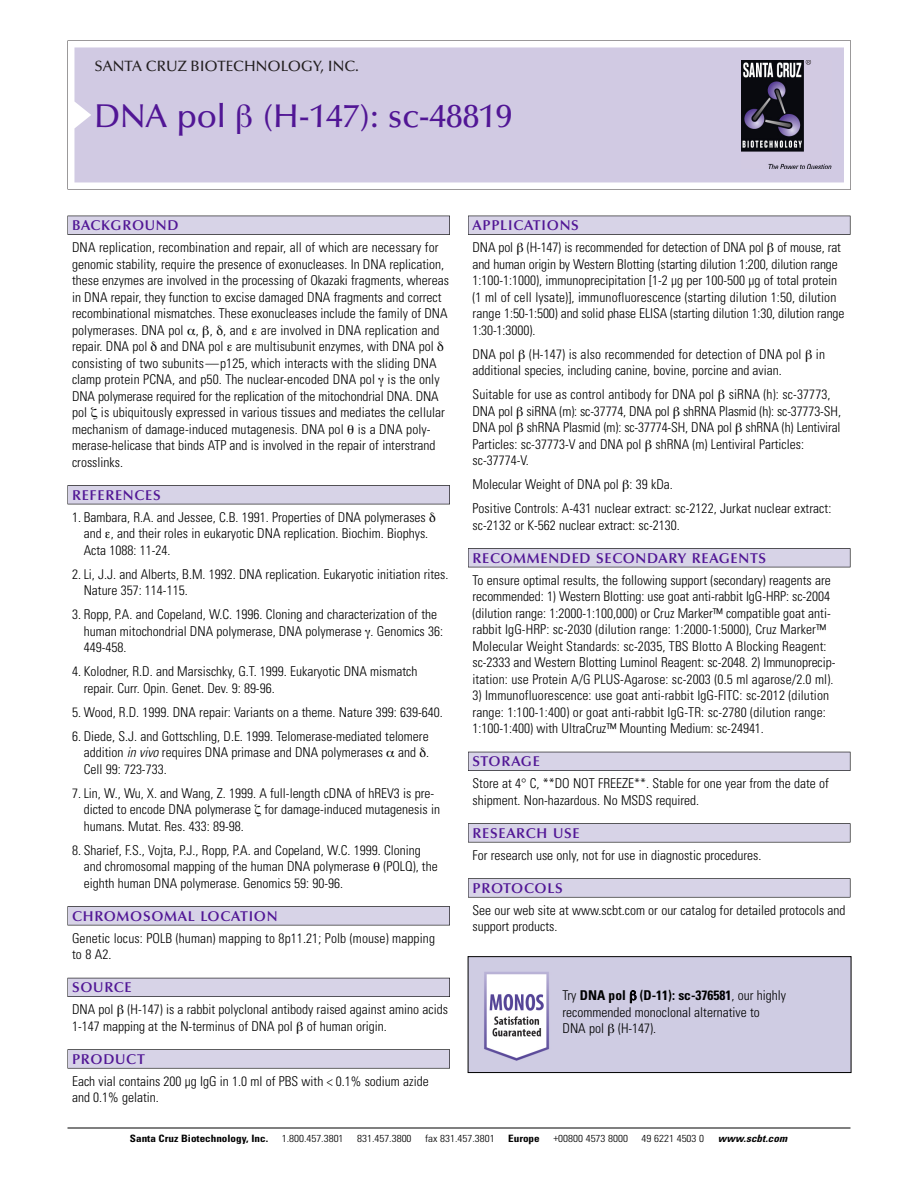
<style>
.page{position:relative;width:918px;height:1188px;background:#fff}
.page>*{position:absolute;margin:0;border:0;box-sizing:border-box;transform-origin:0 0}
.t1{font:500 33px "Optima";color:#511695}
.t2{font:500 15px "Optima";color:#231f20}
.t3{font:600 14.25px "Optima";letter-spacing:.05em;color:#511695}
.t4{font:300 condensed 13.5px/16.5px "Univers";color:#000}
.t5{font:300 condensed 10.2px "Univers";color:#000;scale:1.1 1}
.t6{font:700 condensed 10.2px "Univers";color:#000;scale:1.1 1}
.t7{font:italic 700 condensed 10.2px "Univers";letter-spacing:.005em;color:#000;scale:1.1 1}
.s1{font-style:italic}
.s2{font-weight:700}
</style>
<div class="page">
<svg style="left:68px;top:40px;width:783px;height:149px"></svg>
<div style="left:74px;top:47px;width:770px;height:135px;background:#d1cae3"></div>
<img style="left:741px;top:60px;width:90px;height:108px">
<div style="left:68px;top:216px;width:382px;height:19px;background:#525155"></div>
<div style="left:68px;top:216px;width:381px;height:18px;background:#d7d3e7"></div>
<div style="left:68px;top:485px;width:382px;height:19px;background:#525155"></div>
<div style="left:68px;top:486px;width:381px;height:18px;background:#d7d3e7"></div>
<div style="left:68px;top:906px;width:382px;height:19px;background:#545357"></div>
<div style="left:68px;top:907px;width:381px;height:18px;background:#d7d3e7"></div>
<div style="left:68px;top:978px;width:382px;height:19px;background:#54535a"></div>
<div style="left:68px;top:978px;width:381px;height:18px;background:#d7d3e7"></div>
<svg style="left:68px;top:1049px;width:382px;height:20px"></svg>
<div style="left:68px;top:1050px;width:381px;height:18px;background:#d7d3e7"></div>
<div style="left:468px;top:216px;width:382px;height:19px;background:#525155"></div>
<div style="left:468px;top:216px;width:382px;height:18px;background:#d7d3e7"></div>
<div style="left:468px;top:548px;width:382px;height:19px;background:#525155"></div>
<div style="left:468px;top:549px;width:382px;height:18px;background:#d7d3e7"></div>
<div style="left:468px;top:752px;width:382px;height:19px;background:#525158"></div>
<div style="left:468px;top:752px;width:382px;height:18px;background:#d7d3e7"></div>
<div style="left:468px;top:823px;width:382px;height:19px;background:#575759"></div>
<div style="left:468px;top:824px;width:382px;height:18px;background:#d7d3e7"></div>
<svg style="left:468px;top:878px;width:382px;height:20px"></svg>
<div style="left:468px;top:879px;width:382px;height:18px;background:#d7d3e7"></div>
<hr style="left:68px;top:1128px;width:782px;height:1px;background:#000">
<img style="left:470px;top:958px;width:379px;height:113px">
<div style="left:468px;top:956px;width:383px;height:117px;border:1px solid #000"></div>
<svg style="left:237px;top:105px;width:15px;height:29px"></svg>
<svg style="left:630px;top:991px;width:6px;height:12px"></svg>
<svg style="left:608px;top:1024px;width:6px;height:12px"></svg>
<p class="t2" style="left:94px;top:61px;width:266px">SANTA CRUZ BIOTECHNOLOGY, INC.</p>
<h1 class="t1" style="left:94px;top:103px;width:419px">DNA pol (H-147): sc-48819</h1>
<p class="t3" style="left:72px;top:219px;width:108px">BACKGROUND</p>
<p class="t4" style="left:72px;top:240px;width:378px">DNA replication, recombination and repair, all of which are necessary for genomic stability, require the presence of exonucleases. In DNA replication, these enzymes are involved in the processing of Okazaki fragments, whereas in DNA repair, they function to excise damaged DNA fragments and correct recombinational mismatches. These exonucleases include the family of DNA polymerases. DNA pol , , , and are involved in DNA replication and repair. DNA pol and DNA pol are multisubunit enzymes, with DNA pol consisting of two subunits—p125, which interacts with the sliding DNA clamp protein PCNA, and p50. The nuclear-encoded DNA pol is the only DNA polymerase required for the replication of the mitochondrial DNA. DNA pol is ubiquitously expressed in various tissues and mediates the cellular mechanism of damage-induced mutagenesis. DNA pol is a DNA poly&shy;merase-helicase that binds ATP and is involved in the repair of interstrand crosslinks.</p>
<p class="t3" style="left:72px;top:489px;width:90px">REFERENCES</p>
<p class="t4" style="left:84px;top:510px;width:346px;text-indent:-12px">1. Bambara, R.A. and Jessee, C.B. 1991. Properties of DNA polymerases and , and their roles in eukaryotic DNA replication. Biochim. Biophys.<br>Acta 1088: 11-24.</p>
<p class="t4" style="left:84px;top:567px;width:366px;text-indent:-12px">2. Li, J.J. and Alberts, B.M. 1992. DNA replication. Eukaryotic initiation rites.<br>Nature 357: 114-115.</p>
<p class="t4" style="left:84px;top:607px;width:361px;text-indent:-12px">3. Ropp, P.A. and Copeland, W.C. 1996. Cloning and characterization of the human mitochondrial DNA polymerase, DNA polymerase . Genomics 36:<br>449-458.</p>
<p class="t4" style="left:84px;top:664px;width:335px;text-indent:-12px">4. Kolodner, R.D. and Marsischky, G.T. 1999. Eukaryotic DNA mismatch repair. Curr. Opin. Genet. Dev. 9: 89-96.</p>
<p class="t4" style="left:72px;top:705px;width:372px">5. Wood, R.D. 1999. DNA repair: Variants on a theme. Nature 399: 639-640.</p>
<p class="t4" style="left:84px;top:729px;width:347px;text-align:justify;text-indent:-12px">6. Diede, S.J. and Gottschling, D.E. 1999. Telomerase-mediated telomere addition <span class="s1">in vivo</span> requires DNA primase and DNA polymerases and .<br>Cell 99: 723-733.</p>
<p class="t4" style="left:84px;top:786px;width:358px;text-indent:-12px">7. Lin, W., Wu, X. and Wang, Z. 1999. A full-length cDNA of hREV3 is pre&shy;dicted to encode DNA polymerase for damage-induced mutagenesis in humans. Mutat. Res. 433: 89-98.</p>
<p class="t4" style="left:84px;top:843px;width:355px;text-indent:-12px">8. Sharief, F.S., Vojta, P.J., Ropp, P.A. and Copeland, W.C. 1999. Cloning and chromosomal mapping of the human DNA polymerase (POLQ), the eighth human DNA polymerase. Genomics 59: 90-96.</p>
<p class="t3" style="left:72px;top:910px;width:207px">CHROMOSOMAL LOCATION</p>
<p class="t4" style="left:72px;top:931px;width:364px">Genetic locus: POLB (human) mapping to 8p11.21; Polb (mouse) mapping to 8 A2.</p>
<p class="t3" style="left:72px;top:982px;width:61px">SOURCE</p>
<p class="t4" style="left:72px;top:1002px;width:377px">DNA pol (H-147) is a rabbit polyclonal antibody raised against amino acids<br>1-147 mapping at the N-terminus of DNA pol of human origin.</p>
<p class="t3" style="left:72px;top:1053px;width:74px">PRODUCT</p>
<p class="t4" style="left:72px;top:1074px;width:358px">Each vial contains 200 µg IgG in 1.0 ml of PBS with &lt; 0.1% sodium azide and 0.1% gelatin.</p>
<p class="t3" style="left:473px;top:219px;width:108px">APPLICATIONS</p>
<p class="t4" style="left:473px;top:240px;width:373px">DNA pol (H-147) is recommended for detection of DNA pol of mouse, rat and human origin by Western Blotting (starting dilution 1:200, dilution range 1:100-1:1000), immunoprecipitation [1-2 µg per 100-500 µg of total protein (1 ml of cell lysate)], immunofluorescence (starting dilution 1:50, dilution range 1:50-1:500) and solid phase ELISA (starting dilution 1:30, dilution range 1:30-1:3000).</p>
<p class="t4" style="left:473px;top:347px;width:354px">DNA pol (H-147) is also recommended for detection of DNA pol in additional species, including canine, bovine, porcine and avian.</p>
<p class="t4" style="left:473px;top:387px;width:370px">Suitable for use as control antibody for DNA pol siRNA (h): sc-37773, DNA pol siRNA (m): sc-37774, DNA pol shRNA Plasmid (h): sc-37773-SH, DNA pol shRNA Plasmid (m): sc-37774-SH, DNA pol shRNA (h) Lentiviral Particles: sc-37773-V and DNA pol shRNA (m) Lentiviral Particles: sc-37774-V.</p>
<p class="t4" style="left:473px;top:473px;width:360px;line-height:24px">Molecular Weight of DNA pol : 39 kDa.<br>Positive Controls: A-431 nuclear extract: sc-2122, Jurkat nuclear extract:</p>
<p class="t4" style="left:473px;top:518px;width:209px">sc-2132 or K-562 nuclear extract: sc-2130.</p>
<p class="t3" style="left:473px;top:552px;width:295px">RECOMMENDED SECONDARY REAGENTS</p>
<p class="t4" style="left:473px;top:573px;width:364px">To ensure optimal results, the following support (secondary) reagents are recommended: 1) Western Blotting: use goat anti-rabbit IgG-HRP: sc-2004 (dilution range: 1:2000-1:100,000) or Cruz Marker™ compatible goat anti&shy;rabbit IgG-HRP: sc-2030 (dilution range: 1:2000-1:5000), Cruz Marker™ Molecular Weight Standards: sc-2035, TBS Blotto A Blocking Reagent: sc-2333 and Western Blotting Luminol Reagent: sc-2048. 2) Immunoprecip&shy;itation: use Protein A/G PLUS-Agarose: sc-2003 (0.5 ml agarose/2.0 ml).</p>
<p class="t4" style="left:473px;top:688px;width:358px">3) Immunofluorescence: use goat anti-rabbit IgG-FITC: sc-2012 (dilution range: 1:100-1:400) or goat anti-rabbit IgG-TR: sc-2780 (dilution range:<br>1:100-1:400) with UltraCruz™ Mounting Medium: sc-24941.</p>
<p class="t3" style="left:473px;top:756px;width:69px">STORAGE</p>
<p class="t4" style="left:473px;top:776px;width:358px">Store at 4° C, **DO NOT FREEZE**. Stable for one year from the date of shipment. Non-hazardous. No MSDS required.</p>
<p class="t3" style="left:473px;top:827px;width:109px">RESEARCH USE</p>
<p class="t4" style="left:473px;top:848px;width:290px">For research use only, not for use in diagnostic procedures.</p>
<p class="t3" style="left:473px;top:882px;width:92px">PROTOCOLS</p>
<p class="t4" style="left:473px;top:903px;width:375px">See our web site at www.scbt.com or our catalog for detailed protocols and support products.</p>
<p class="t4" style="left:563px;top:988px;width:225px">Try <span class="s2">DNA pol (D-11): sc-376581</span>, our highly recommended monoclonal alternative to<br>DNA pol (H-147).</p>
<p class="t6" style="left:130px;top:1135px;width:127px">Santa Cruz Biotechnology, Inc.</p>
<p class="t5" style="left:282px;top:1135px;width:58px">1.800.457.3801</p>
<p class="t5" style="left:357px;top:1135px;width:51px">831.457.3800</p>
<p class="t5" style="left:425px;top:1135px;width:65px">fax 831.457.3801</p>
<p class="t6" style="left:508px;top:1135px;width:30px">Europe</p>
<p class="t5" style="left:553px;top:1135px;width:69px">+00800 4573 8000</p>
<p class="t5" style="left:642px;top:1135px;width:58px">49 6221 4503 0</p>
<p class="t7" style="left:718px;top:1135px;width:64px">www.scbt.com</p>
</div>
